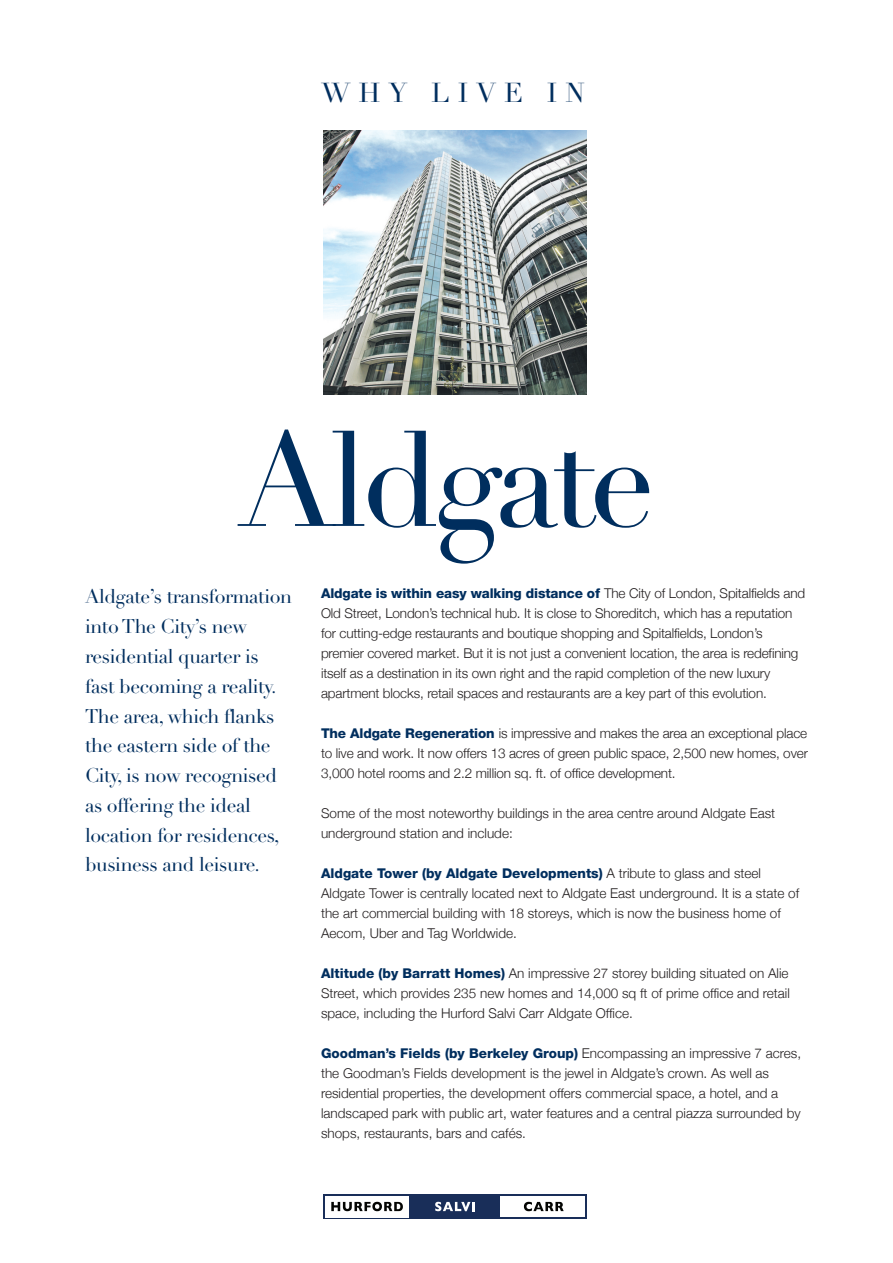
<style>
.page{position:relative;width:893px;height:1263px;background:#fff}
.page>*{position:absolute;margin:0;border:0;box-sizing:border-box;transform-origin:0 0}
.t1{font:132px "Didot";letter-spacing:-.05em;color:#002e5e}
.t2{font:27px "Didot";letter-spacing:.3em;color:#002e5e}
.t3{font:19.5px/29.7px "Didot";letter-spacing:-.02em;color:#002e5e}
.t4{font:300 13.5px/20px "Helvetica Neue";color:#231f20}
.s1{font-weight:800;color:#002e5e}
</style>
<div class="page">
<img style="left:323px;top:131px;width:264px;height:263px">
<div style="left:323px;top:1194px;width:264px;height:25px;background:#192e59"></div>
<div style="left:325px;top:1196px;width:84px;height:21px;background:#fff"></div>
<div style="left:501px;top:1196px;width:84px;height:21px;background:#fff"></div>
<svg style="left:331px;top:1202px;width:72px;height:9px"></svg>
<svg style="left:435px;top:1202px;width:40px;height:9px"></svg>
<svg style="left:524px;top:1202px;width:40px;height:9px"></svg>
<h2 class="t2" style="left:321px;top:76px;width:265px">WHY LIVE IN</h2>
<h1 class="t1" style="left:238px;top:401px;width:419px">Aldgate</h1>
<p class="t4" style="left:321px;top:583px;width:486px"><span class="s1">Aldgate is within easy walking distance of</span> The City of London, Spitalfields and Old Street, London’s technical hub. It is close to Shoreditch, which has a reputation for cutting-edge restaurants and boutique shopping and Spitalfields, London’s premier covered market. But it is not just a convenient location, the area is redefining itself as a destination in its own right and the rapid completion of the new luxury apartment blocks, retail spaces and restaurants are a key part of this evolution.</p>
<p class="t4" style="left:321px;top:723px;width:488px;text-align:justify"><span class="s1">The Aldgate Regeneration</span> is impressive and makes the area an exceptional place to live and work. It now offers 13 acres of green public space, 2,500 new homes, over 3,000 hotel rooms and 2.2 million sq. ft. of office development.</p>
<p class="t4" style="left:321px;top:803px;width:456px">Some of the most noteworthy buildings in the area centre around Aldgate East underground station and include:</p>
<p class="t4" style="left:321px;top:863px;width:480px"><span class="s1">Aldgate Tower (by Aldgate Developments)</span> A tribute to glass and steel Aldgate Tower is centrally located next to Aldgate East underground. It is a state of the art commercial building with 18 storeys, which is now the business home of Aecom, Uber and Tag Worldwide.</p>
<p class="t4" style="left:321px;top:963px;width:470px;text-align:justify"><span class="s1">Altitude (by Barratt Homes)</span> An impressive 27 storey building situated on Alie Street, which provides 235 new homes and 14,000 sq ft of prime office and retail space, including the Hurford Salvi Carr Aldgate Office.</p>
<p class="t4" style="left:321px;top:1043px;width:482px"><span class="s1">Goodman’s Fields (by Berkeley Group)</span> Encompassing an impressive 7 acres, the Goodman’s Fields development is the jewel in Aldgate’s crown. As well as residential properties, the development offers commercial space, a hotel, and a landscaped park with public art, water features and a central piazza surrounded by shops, restaurants, bars and cafés.</p>
<h3 class="t3" style="left:85px;top:582px;width:209px">Aldgate’s transformation into The City’s new residential quarter is fast becoming a reality.<br>The area, which flanks the eastern side of the<br>City, is now recognised as offering the ideal location for residences, business and leisure.</h3>
</div>
